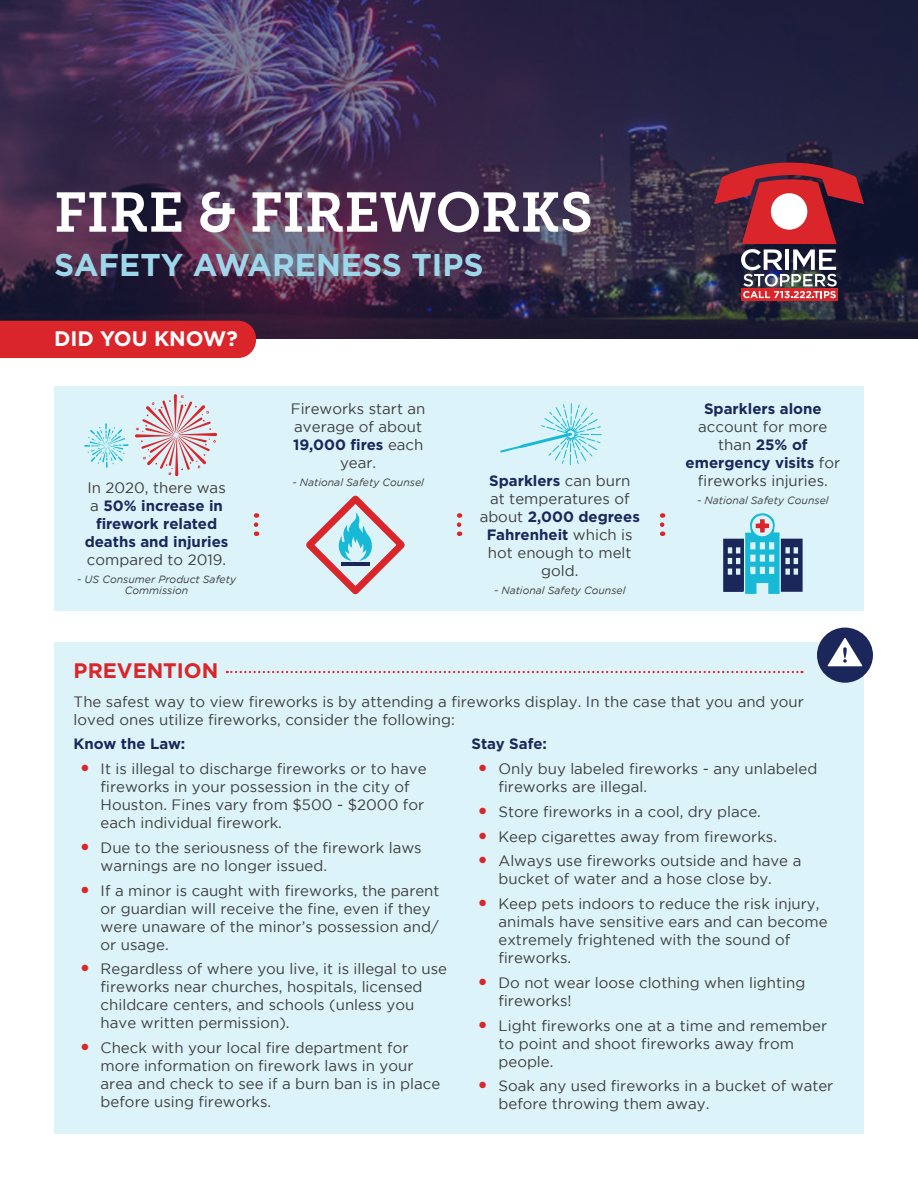
<style>
.page{position:relative;width:918px;height:1188px;background:#fff}
.page>*{position:absolute;margin:0;border:0;box-sizing:border-box;transform-origin:0 0}
.t1{font:55.5px "Museo Slab 700";color:#fff}
.t2{font:700 31.5px "Gotham";color:#9dd7e9}
.t3{font:700 21px "Gotham";color:#fff}
.t4{font:700 21px "Gotham";color:#da252a}
.t5{font:15px/18px "Gotham";color:#3e3e3f}
.t6{font:700 15px/18px "Gotham";color:#1b275a;text-align:center}
.t7{font:italic 10.5px/10.5px "Gotham";color:#3e3e3f;text-align:center}
.s1{font-weight:400;color:#3e3e3f}
.s2{font-weight:700;color:#1b275a}
</style>
<div class="page">
<div style="left:54px;top:386px;width:810px;height:225px;background:#dcf4f9"></div>
<svg style="left:0;top:0;width:918px;height:339px"></svg>
<svg style="left:741px;top:298px;width:97px;height:3px"></svg>
<svg style="left:714px;top:144px;width:150px;height:154px"></svg>
<div style="left:0;top:321px;width:256px;height:37px;background:#da252a"></div>
<svg style="left:254px;top:525px;width:4px;height:11px"></svg>
<svg style="left:457px;top:525px;width:4px;height:11px"></svg>
<svg style="left:660px;top:525px;width:4px;height:11px"></svg>
<svg style="left:84px;top:423px;width:45px;height:45px"></svg>
<svg style="left:135px;top:394px;width:82px;height:82px"></svg>
<svg style="left:306px;top:496px;width:99px;height:99px"></svg>
<hr style="left:341px;top:562px;width:29px;height:4px;background:#1b275a">
<svg style="left:500px;top:403px;width:102px;height:62px"></svg>
<svg style="left:723px;top:513px;width:80px;height:81px"></svg>
<div style="left:54px;top:643px;width:810px;height:491px;background:#dcf4f9"></div>
<div style="left:817px;top:628px;width:56px;height:55px;background:#1b275a;border-radius:50%"></div>
<svg style="left:828px;top:638px;width:34px;height:28px"></svg>
<svg style="left:227px;top:671px;width:575px;height:2px"></svg>
<p class="t1" style="left:54px;top:181px;width:541px">FIRE &amp; FIREWORKS</p>
<p class="t2" style="left:54px;top:247px;width:431px">SAFETY AWARENESS TIPS</p>
<p class="t3" style="left:54px;top:327px;width:185px">DID YOU KNOW?</p>
<p class="t6" style="left:85px;top:479px;width:145px"><span class="s1">In 2020, there was a</span> 50% increase in firework related deaths and injuries <span class="s1">compared to 2019.</span></p>
<p class="t7" style="left:77px;top:574px;width:160px">- US Consumer Product Safety<br>Commission</p>
<p class="t5" style="left:291px;top:399px;width:136px;text-align:center">Fireworks start an average of about<br><span class="s2">19,000 fires</span> each year.</p>
<p class="t7" style="left:292px;top:477px;width:133px">- National Safety Counsel</p>
<p class="t5" style="left:480px;top:471px;width:162px;text-align:center"><span class="s2">Sparklers</span> can burn<br>at temperatures of about <span class="s2">2,000 degrees<br>Fahrenheit</span> which is hot enough to melt gold.</p>
<p class="t7" style="left:494px;top:585px;width:133px">- National Safety Counsel</p>
<p class="t5" style="left:686px;top:399px;width:156px;text-align:center"><span class="s2">Sparklers alone </span>account for more than <span class="s2">25% of emergency visits</span> for fireworks injuries.</p>
<p class="t7" style="left:697px;top:495px;width:133px">- National Safety Counsel</p>
<p class="t4" style="left:74px;top:658px;width:146px">PREVENTION</p>
<p class="t5" style="left:74px;top:692px;width:732px">The safest way to view fireworks is by attending a fireworks display. In the case that you and your loved ones utilize fireworks, consider the following:</p>
<p class="t6" style="left:74px;top:735px;width:113px">Know the Law:</p>
<p class="t5" style="left:101px;top:760px;width:327px">It is illegal to discharge fireworks or to have fireworks in your possession in the city of Houston. Fines vary from $500 - $2000 for each individual firework.</p>
<p class="t5" style="left:101px;top:838px;width:323px">Due to the seriousness of the firework laws warnings are no longer issued.</p>
<p class="t5" style="left:101px;top:881px;width:340px">If a minor is caught with fireworks, the parent or guardian will receive the fine, even if they were unaware of the minor’s possession and/ or usage.</p>
<p class="t5" style="left:101px;top:960px;width:348px">Regardless of where you live, it is illegal to use fireworks near churches, hospitals, licensed childcare centers, and schools (unless you have written permission).</p>
<p class="t5" style="left:101px;top:1039px;width:341px">Check with your local fire department for more information on firework laws in your area and check to see if a burn ban is in place before using fireworks.</p>
<p class="t6" style="left:472px;top:735px;width:77px">Stay Safe:</p>
<p class="t5" style="left:499px;top:760px;width:320px">Only buy labeled fireworks - any unlabeled fireworks are illegal.</p>
<p class="t5" style="left:499px;top:802px;width:264px">Store fireworks in a cool, dry place.</p>
<p class="t5" style="left:499px;top:827px;width:280px">Keep cigarettes away from fireworks.</p>
<p class="t5" style="left:499px;top:852px;width:304px">Always use fireworks outside and have a bucket of water and a hose close by.</p>
<p class="t5" style="left:499px;top:895px;width:331px">Keep pets indoors to reduce the risk injury, animals have sensitive ears and can become extremely frightened with the sound of fireworks.</p>
<p class="t5" style="left:499px;top:973px;width:308px">Do not wear loose clothing when lighting fireworks!</p>
<p class="t5" style="left:499px;top:1016px;width:330px">Light fireworks one at a time and remember to point and shoot fireworks away from people.</p>
<p class="t5" style="left:499px;top:1077px;width:336px">Soak any used fireworks in a bucket of water before throwing them away.</p>
</div>
